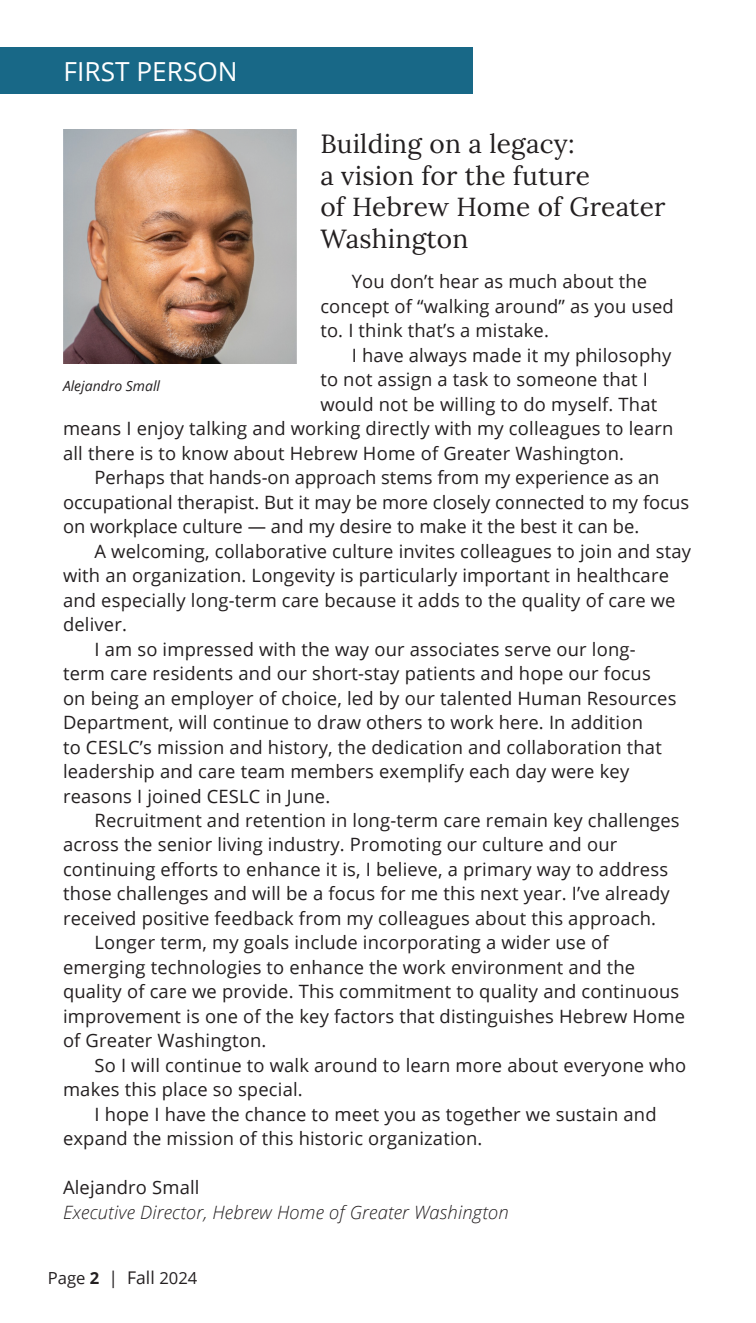
<style>
.page{position:relative;width:756px;height:1323px;background:#fff}
.page>*{position:absolute;margin:0;border:0;box-sizing:border-box;transform-origin:0 0}
.t1{font:26.25px/31.5px "Lora";letter-spacing:.01em;color:#231f20}
.t2{font:26.25px "Open Sans";color:#fff}
.t3{font:18.38px/24.5px "Open Sans";letter-spacing:.01em;color:#231f20}
.t4{font:italic 300 18.38px "Open Sans";letter-spacing:.01em;color:#231f20}
.t5{font:16.62px "Open Sans";color:#231f20}
.t6{font:italic 14px "Open Sans";color:#231f20}
.s1{font-weight:700}
.s2{font-size:17.5px}
</style>
<div class="page">
<div style="left:0;top:47px;width:472px;height:47px;background:#186887"></div>
<img style="left:63px;top:130px;width:234px;height:234px">
<h1 class="t2" style="left:64px;top:53px;width:176px">FIRST PERSON</h1>
<h1 class="t1" style="left:320px;top:127px;width:347px">Building on a legacy:<br>a vision for the future<br>of Hebrew Home of Greater<br>Washington</h1>
<p class="t3" style="left:320px;top:269px;width:355px;text-indent:31px">You don’t hear as much about the concept of “walking around” as you used to. I think that’s a mistake.</p>
<p class="t3" style="left:352px;top:342px;width:321px">I have always made it my philosophy</p>
<p class="t3" style="left:320px;top:367px;width:329px">to not assign a task to someone that I</p>
<p class="t3" style="left:320px;top:391px;width:338px">would not be willing to do myself. That</p>
<p class="t3" style="left:63px;top:416px;width:612px">means I enjoy talking and working directly with my colleagues to learn</p>
<p class="t3" style="left:63px;top:440px;width:563px">all there is to know about Hebrew Home of Greater Washington.</p>
<p class="t3" style="left:94px;top:465px;width:567px">Perhaps that hands-on approach stems from my experience as an</p>
<p class="t3" style="left:63px;top:489px;width:628px">occupational therapist. But it may be more closely connected to my focus</p>
<p class="t3" style="left:63px;top:514px;width:578px">on workplace culture — and my desire to make it the best it can be.</p>
<p class="t3" style="left:94px;top:538px;width:598px">A welcoming, collaborative culture invites colleagues to join and stay</p>
<p class="t3" style="left:63px;top:563px;width:608px">with an organization. Longevity is particularly important in healthcare</p>
<p class="t3" style="left:63px;top:587px;width:614px">and especially long-term care because it adds to the quality of care we</p>
<p class="t3" style="left:63px;top:612px;width:66px">deliver.</p>
<p class="t3" style="left:94px;top:636px;width:543px">I am so impressed with the way our associates serve our long-</p>
<p class="t3" style="left:63px;top:661px;width:589px">term care residents and our short-stay patients and hope our focus</p>
<p class="t3" style="left:63px;top:685px;width:615px">on being an employer of choice, led by our talented Human Resources</p>
<p class="t3" style="left:63px;top:710px;width:581px">Department, will continue to draw others to work here. In addition</p>
<p class="t3" style="left:63px;top:734px;width:600px">to CESLC’s mission and history, the dedication and collaboration that</p>
<p class="t3" style="left:63px;top:759px;width:568px">leadership and care team members exemplify each day were key</p>
<p class="t3" style="left:63px;top:783px;width:269px">reasons I joined CESLC in June.</p>
<p class="t3" style="left:94px;top:808px;width:587px">Recruitment and retention in long-term care remain key challenges</p>
<p class="t3" style="left:63px;top:832px;width:556px">across the senior living industry. Promoting our culture and our</p>
<p class="t3" style="left:63px;top:857px;width:607px">continuing efforts to enhance it is, I believe, a primary way to address</p>
<p class="t3" style="left:63px;top:881px;width:608px">those challenges and will be a focus for me this next year. I’ve already</p>
<p class="t3" style="left:63px;top:906px;width:595px">received positive feedback from my colleagues about this approach.</p>
<p class="t3" style="left:94px;top:930px;width:516px">Longer term, my goals include incorporating a wider use of</p>
<p class="t3" style="left:63px;top:955px;width:574px">emerging technologies to enhance the work environment and the</p>
<p class="t3" style="left:63px;top:979px;width:618px">quality of care we provide. This commitment to quality and continuous</p>
<p class="t3" style="left:63px;top:1004px;width:624px">improvement is one of the key factors that distinguishes Hebrew Home</p>
<p class="t3" style="left:63px;top:1028px;width:205px">of Greater Washington.</p>
<p class="t3" style="left:94px;top:1053px;width:593px">So I will continue to walk around to learn more about everyone who</p>
<p class="t3" style="left:63px;top:1077px;width:241px">makes this place so special.</p>
<p class="t3" style="left:94px;top:1102px;width:564px">I hope I have the chance to meet you as together we sustain and</p>
<p class="t3" style="left:63px;top:1126px;width:421px">expand the mission of this historic organization.</p>
<p class="t3" style="left:63px;top:1175px;width:138px">Alejandro Small</p>
<p class="t4" style="left:63px;top:1200px;width:447px">Executive Director, Hebrew Home of Greater Washington</p>
<p class="t6" style="left:63px;top:377px;width:99px">Alejandro Small</p>
<p class="t5" style="left:48px;top:1266px;width:151px">Page <span class="s1">2</span> <span class="s2">| Fall</span> 2024</p>
</div>
